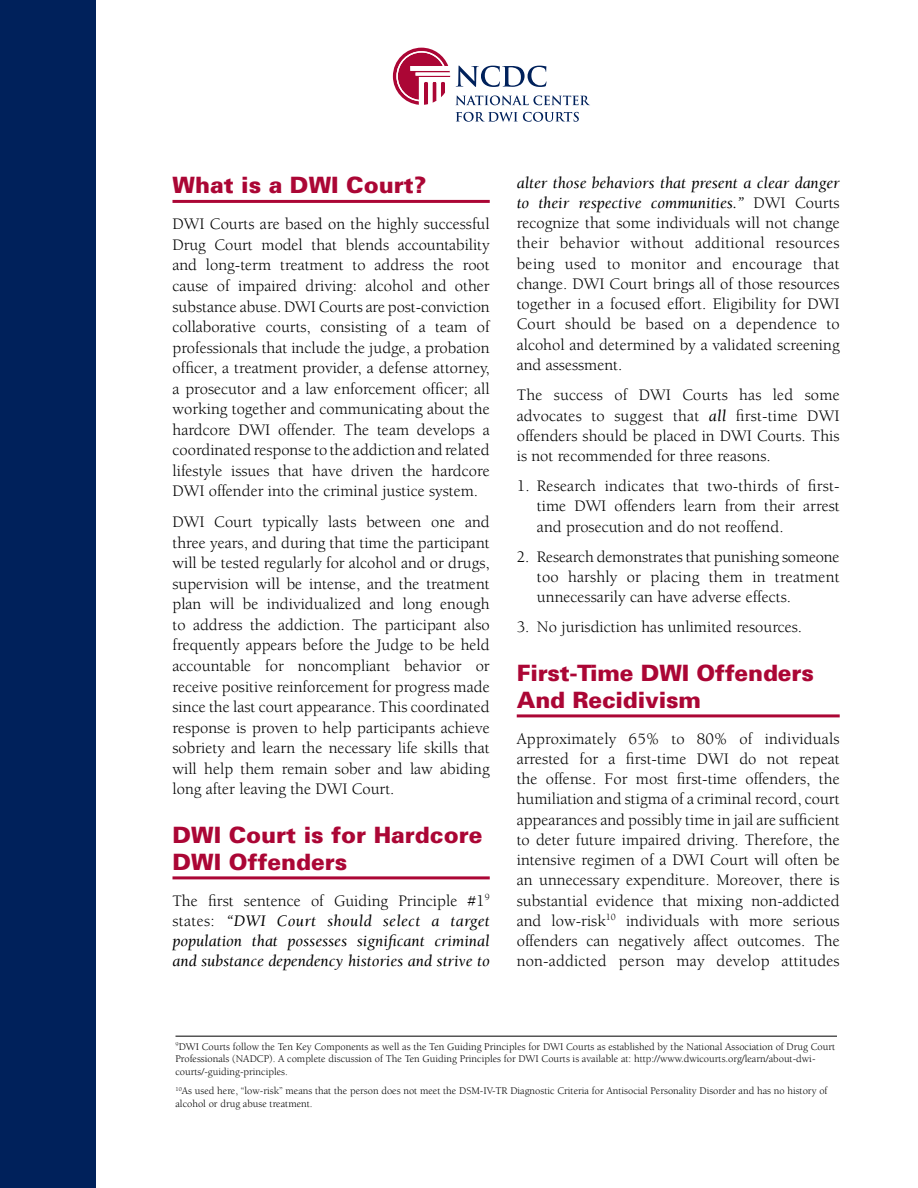
<style>
.page{position:relative;width:918px;height:1188px;background:#fff}
.page>*{position:absolute;margin:0;border:0;box-sizing:border-box;transform-origin:0 0}
.t1{font:900 22.5px/27px "Univers";color:#ab0635}
.t2{font:16.5px/20.2px "Berkeley";color:#000;text-align:justify}
.t3{font:italic 16.5px/20.2px "Berkeley";color:#000;text-align:justify}
.t4{font:10.5px/12.6px "Berkeley";color:#000}
.s1{font-style:normal}
.s2{font-style:italic}
</style>
<div class="page">
<div style="left:0;top:0;width:96px;height:1188px;background:#00215b"></div>
<svg style="left:393px;top:48px;width:197px;height:57px"></svg>
<svg style="left:456px;top:112px;width:123px;height:10px"></svg>
<hr style="left:517px;top:714px;width:323px;height:3px;background:#ab0635">
<hr style="left:172px;top:200px;width:318px;height:3px;background:#ab0635">
<hr style="left:172px;top:876px;width:318px;height:3px;background:#ab0635">
<hr style="left:176px;top:1036px;width:661px;height:1px;background:#000">
<h1 class="t1" style="left:172px;top:171px;width:255px">What is a DWI Court?</h1>
<p class="t2" style="left:172px;top:214px;width:319px">DWI Courts are based on the highly successful Drug Court model that blends accountability and long-term treatment to address the root cause of impaired driving: alcohol and other substance abuse. DWI Courts are post-conviction collaborative courts, consisting of a team of professionals that include the judge, a probation officer, a treatment provider, a defense attorney, a prosecutor and a law enforcement officer; all working together and communicating about the hardcore DWI offender. The team develops a coordinated response to the addiction and related lifestyle issues that have driven the hardcore DWI offender into the criminal justice system.</p>
<p class="t2" style="left:172px;top:512px;width:319px">DWI Court typically lasts between one and three years, and during that time the participant will be tested regularly for alcohol and or drugs, supervision will be intense, and the treatment plan will be individualized and long enough to address the addiction. The participant also frequently appears before the Judge to be held accountable for noncompliant behavior or receive positive reinforcement for progress made since the last court appearance. This coordinated response is proven to help participants achieve sobriety and learn the necessary life skills that will help them remain sober and law abiding long after leaving the DWI Court.</p>
<h1 class="t1" style="left:172px;top:821px;width:311px">DWI Court is for Hardcore<br>DWI Offenders</h1>
<p class="t3" style="left:172px;top:891px;width:319px"><span class="s1">The first sentence of Guiding Principle #1</span><sup>9 </sup><span class="s1">states:</span> “DWI Court should select a target population that possesses significant criminal and substance dependency histories and strive to</p>
<p class="t2" style="left:517px;top:173px;width:324px"><span class="s2">alter those behaviors that present a clear danger to their respective communities.”</span> DWI Courts recognize that some individuals will not change their behavior without additional resources being used to monitor and encourage that change. DWI Court brings all of those resources together in a focused effort. Eligibility for DWI Court should be based on a dependence to alcohol and determined by a validated screening and assessment.</p>
<p class="t2" style="left:517px;top:385px;width:324px">The success of DWI Courts has led some advocates to suggest that <span class="s2">all</span> first-time DWI offenders should be placed in DWI Courts. This is not recommended for three reasons.</p>
<p class="t2" style="left:537px;top:476px;width:304px;text-indent:-20px">1. Research indicates that two-thirds of first&shy;time DWI offenders learn from their arrest and prosecution and do not reoffend.</p>
<p class="t2" style="left:537px;top:547px;width:304px;text-indent:-20px">2. Research demonstrates that punishing someone too harshly or placing them in treatment unnecessarily can have adverse effects.</p>
<p class="t2" style="left:517px;top:617px;width:287px">3. No jurisdiction has unlimited resources.</p>
<h1 class="t1" style="left:517px;top:659px;width:299px">First-Time Dwi Offenders<br>And Recidivism</h1>
<p class="t2" style="left:517px;top:729px;width:325px">Approximately 65% to 80% of individuals arrested for a first-time DWI do not repeat the offense. For most first-time offenders, the humiliation and stigma of a criminal record, court appearances and possibly time in jail are sufficient to deter future impaired driving. Therefore, the intensive regimen of a DWI Court will often be an unnecessary expenditure. Moreover, there is substantial evidence that mixing non-addicted and low-risk<sup>10</sup> individuals with more serious offenders can negatively affect outcomes. The non-addicted person may develop attitudes</p>
<p class="t4" style="left:175px;top:1040px;width:661px"><sup>9</sup>DWI Courts follow the Ten Key Components as well as the Ten Guiding Principles for DWI Courts as established by the National Association of Drug Court<br>Professionals (NADCP). A complete discussion of The Ten Guiding Principles for DWI Courts is available at: http://www.dwicourts.org/learn/about-dwi&shy;courts/-guiding-principles.</p>
<p class="t4" style="left:176px;top:1085px;width:654px"><sup>10</sup>As used here, “low-risk” means that the person does not meet the DSM-IV-TR Diagnostic Criteria for Antisocial Personality Disorder and has no history of alcohol or drug abuse treatment.</p>
</div>
